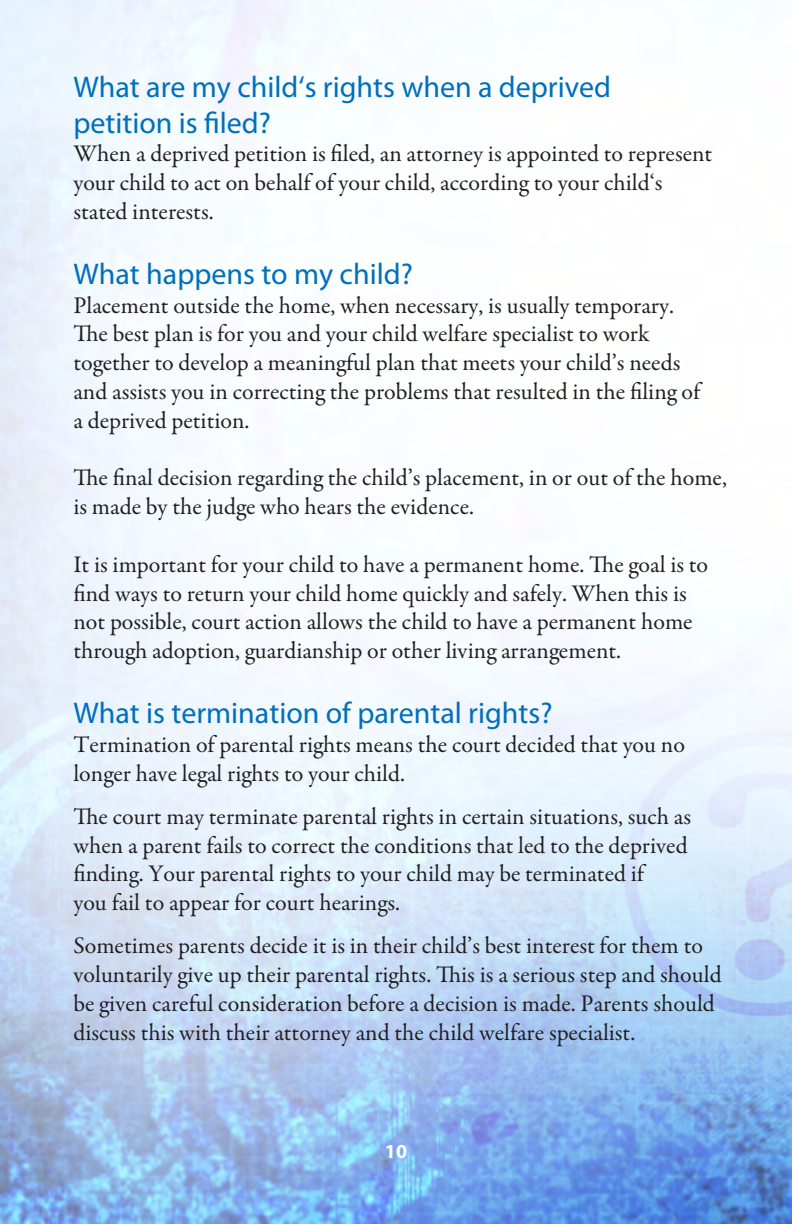
<style>
.page{position:relative;width:792px;height:1224px;background:#fff}
.page>*{position:absolute;margin:0;border:0;box-sizing:border-box;transform-origin:0 0}
.t1{font:30px/36px "Myriad Pro";color:#006fba}
.t2{font:24px/28.8px "Garamond Premr Pro";color:#231f20}
.t3{font:700 20px "Myriad Pro";color:#fff}
</style>
<div class="page">
<img style="left:0;top:0;width:792px;height:1224px">
<h3 class="t1" style="left:73px;top:68px;width:539px">What are my child‘s rights when a deprived petition is filed?</h3>
<p class="t2" style="left:73px;top:140px;width:640px">When a deprived petition is filed, an attorney is appointed to represent your child to act on behalf of your child, according to your child‘s stated interests.</p>
<h3 class="t1" style="left:73px;top:255px;width:341px">What happens to my child?</h3>
<p class="t2" style="left:73px;top:291px;width:628px">Placement outside the home, when necessary, is usually temporary.<br>The best plan is for you and your child welfare specialist to work together to develop a meaningful plan that meets your child’s needs and assists you in correcting the problems that resulted in the filing of a deprived petition.</p>
<p class="t2" style="left:73px;top:464px;width:655px">The final decision regarding the child’s placement, in or out of the home, is made by the judge who hears the evidence.</p>
<p class="t2" style="left:73px;top:550px;width:636px">It is important for your child to have a permanent home. The goal is to find ways to return your child home quickly and safely. When this is not possible, court action allows the child to have a permanent home through adoption, guardianship or other living arrangement.</p>
<h3 class="t1" style="left:73px;top:694px;width:481px">What is termination of parental rights?</h3>
<p class="t2" style="left:73px;top:730px;width:613px">Termination of parental rights means the court decided that you no longer have legal rights to your child.</p>
<p class="t2" style="left:73px;top:802px;width:619px">The court may terminate parental rights in certain situations, such as when a parent fails to correct the conditions that led to the deprived finding. Your parental rights to your child may be terminated if<br>you fail to appear for court hearings.</p>
<p class="t2" style="left:73px;top:932px;width:650px">Sometimes parents decide it is in their child’s best interest for them to voluntarily give up their parental rights. This is a serious step and should be given careful consideration before a decision is made. Parents should discuss this with their attorney and the child welfare specialist.</p>
<p class="t3" style="left:385px;top:1138px;width:24px">10</p>
</div>
